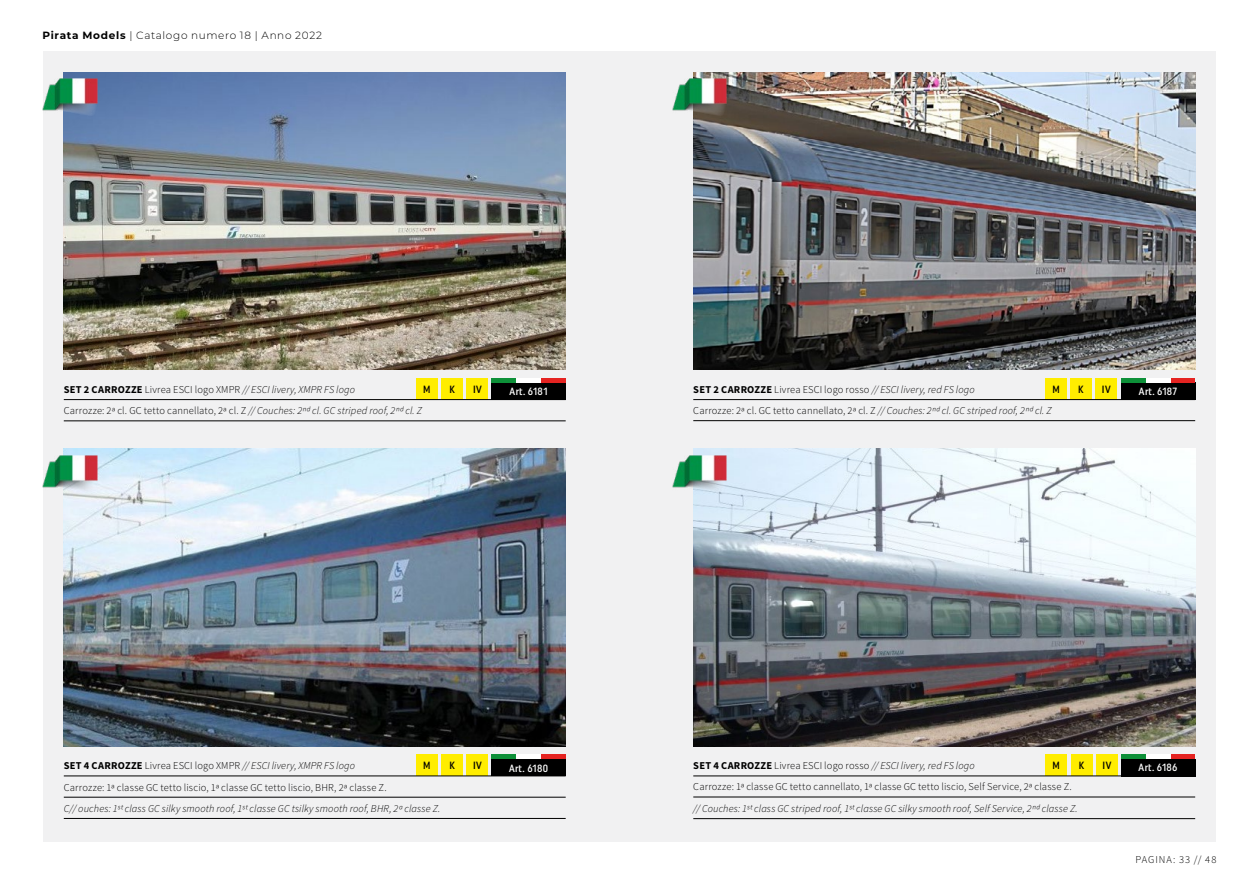
<style>
.page{position:relative;width:1259px;height:893px;background:#fff}
.page>*{position:absolute;margin:0;border:0;box-sizing:border-box;transform-origin:0 0}
.t1{font:italic 300 10.5px "Source Sans Pro";letter-spacing:.015em;color:#000}
.t2{font:300 10.5px "Source Sans Pro";letter-spacing:.015em;color:#000}
.t3{font:300 10.5px "Montserrat";letter-spacing:.06em;color:#000}
.t4{font:500 10.5px "Uniform Condensed";letter-spacing:.025em;color:#fff}
.t5{font:500 10.5px "Uniform Condensed";letter-spacing:.045em;color:#000}
.t6{font:300 10.5px "Source Sans Pro";letter-spacing:.09em;color:#000}
.s1{font-weight:700}
.s2{font-weight:700;font-style:normal}
.s3{font-style:normal}
.s4{font-style:italic}
</style>
<div class="page">
<div style="left:629px;top:51px;width:587px;height:791px;background:#f1f1f2"></div>
<div style="left:43px;top:51px;width:586px;height:791px;background:#f1f1f2"></div>
<img style="left:693px;top:72px;width:502px;height:298px">
<img style="left:64px;top:449px;width:502px;height:297px">
<img style="left:64px;top:72px;width:502px;height:298px">
<img style="left:693px;top:449px;width:502px;height:297px">
<div style="left:1096px;top:755px;width:21px;height:21px;background:#ffed00"></div>
<div style="left:1095px;top:378px;width:22px;height:22px;background:#ffed00"></div>
<div style="left:1070px;top:378px;width:21px;height:22px;background:#ffed00"></div>
<div style="left:1071px;top:755px;width:21px;height:21px;background:#ffed00"></div>
<div style="left:467px;top:378px;width:21px;height:22px;background:#ffed00"></div>
<div style="left:467px;top:755px;width:21px;height:21px;background:#ffed00"></div>
<div style="left:441px;top:378px;width:22px;height:22px;background:#ffed00"></div>
<div style="left:441px;top:755px;width:22px;height:21px;background:#ffed00"></div>
<div style="left:416px;top:378px;width:21px;height:22px;background:#ffed00"></div>
<div style="left:1045px;top:378px;width:22px;height:22px;background:#ffed00"></div>
<div style="left:416px;top:755px;width:21px;height:21px;background:#ffed00"></div>
<div style="left:1045px;top:755px;width:22px;height:21px;background:#ffed00"></div>
<div style="left:1121px;top:759px;width:74px;height:17px;background:#000"></div>
<div style="left:1121px;top:383px;width:74px;height:17px;background:#000"></div>
<div style="left:491px;top:383px;width:75px;height:17px;background:#000"></div>
<div style="left:491px;top:760px;width:75px;height:16px;background:#000"></div>
<hr style="left:64px;top:776px;width:502px;height:1px;background:#000">
<hr style="left:693px;top:399px;width:502px;height:1px;background:#000">
<hr style="left:64px;top:399px;width:502px;height:1px;background:#000">
<hr style="left:693px;top:776px;width:502px;height:1px;background:#000">
<hr style="left:64px;top:797px;width:502px;height:1px;background:#000">
<hr style="left:693px;top:420px;width:502px;height:1px;background:#000">
<hr style="left:64px;top:421px;width:502px;height:1px;background:#000">
<hr style="left:693px;top:797px;width:502px;height:1px;background:#000">
<hr style="left:64px;top:818px;width:502px;height:1px;background:#000">
<hr style="left:693px;top:818px;width:502px;height:1px;background:#000">
<img style="left:672px;top:78px;width:55px;height:39px">
<img style="left:43px;top:78px;width:54px;height:39px">
<img style="left:672px;top:455px;width:55px;height:38px">
<img style="left:43px;top:455px;width:54px;height:38px">
<hr style="left:1170px;top:755px;width:25px;height:4px;background:#e52321">
<hr style="left:1145px;top:755px;width:25px;height:4px;background:#fff">
<hr style="left:1121px;top:755px;width:24px;height:4px;background:#0d9038">
<hr style="left:541px;top:755px;width:25px;height:4px;background:#e52321">
<hr style="left:516px;top:755px;width:25px;height:4px;background:#fff">
<hr style="left:491px;top:755px;width:25px;height:4px;background:#0d9038">
<div style="left:1170px;top:378px;width:25px;height:5px;background:#e52321"></div>
<div style="left:1145px;top:378px;width:25px;height:5px;background:#fff"></div>
<div style="left:1121px;top:378px;width:24px;height:5px;background:#0d9038"></div>
<div style="left:541px;top:378px;width:25px;height:5px;background:#e52321"></div>
<div style="left:516px;top:378px;width:25px;height:5px;background:#fff"></div>
<div style="left:491px;top:378px;width:25px;height:5px;background:#0d9038"></div>
<p class="t3" style="left:43px;top:28px;width:281px"><span class="s1">Pirata Models</span> | Catalogo numero 18 | Anno 2022</p>
<p class="t1" style="left:64px;top:383px;width:293px"><span class="s2">SET 2 CARROZZE</span> <span class="s3">Livrea ESCI logo XMPR</span> // ESCI livery, XMPR FS logo</p>
<p class="t1" style="left:693px;top:383px;width:283px"><span class="s2">SET 2 CARROZZE</span> <span class="s3">Livrea ESCI logo rosso</span> // ESCI livery, red FS logo</p>
<p class="t5" style="left:423px;top:383px;width:9px">M</p>
<p class="t5" style="left:1052px;top:383px;width:9px">M</p>
<p class="t5" style="left:449px;top:383px;width:7px">K</p>
<p class="t5" style="left:473px;top:383px;width:10px">IV</p>
<p class="t5" style="left:1078px;top:383px;width:7px">K</p>
<p class="t5" style="left:1102px;top:383px;width:10px">IV</p>
<p class="t4" style="left:509px;top:385px;width:40px">Art. 6181</p>
<p class="t4" style="left:1139px;top:385px;width:40px">Art. 6187</p>
<p class="t2" style="left:64px;top:404px;width:360px">Carrozze: 2ᵃ cl. GC tetto cannellato, 2ᵃ cl. Z <span class="s4">// Couches: 2nd cl. GC striped roof, 2nd cl. Z</span></p>
<p class="t2" style="left:693px;top:404px;width:360px">Carrozze: 2ᵃ cl. GC tetto cannellato, 2ᵃ cl. Z <span class="s4">// Couches: 2nd cl. GC striped roof, 2nd cl. Z</span></p>
<p class="t1" style="left:64px;top:759px;width:293px"><span class="s2">SET 4 CARROZZE</span> <span class="s3">Livrea ESCI logo XMPR</span> // ESCI livery, XMPR FS logo</p>
<p class="t4" style="left:509px;top:762px;width:41px">Art. 6180</p>
<p class="t1" style="left:693px;top:759px;width:283px"><span class="s2">SET 4 CARROZZE</span> <span class="s3">Livrea ESCI logo rosso</span> // ESCI livery, red FS logo</p>
<p class="t5" style="left:423px;top:759px;width:9px">M</p>
<p class="t5" style="left:1052px;top:759px;width:9px">M</p>
<p class="t4" style="left:1138px;top:761px;width:41px">Art. 6186</p>
<p class="t5" style="left:449px;top:759px;width:7px">K</p>
<p class="t5" style="left:473px;top:759px;width:10px">IV</p>
<p class="t5" style="left:1079px;top:759px;width:7px">K</p>
<p class="t5" style="left:1102px;top:759px;width:10px">IV</p>
<p class="t2" style="left:64px;top:781px;width:324px">Carrozze: 1ᵃ classe GC tetto liscio, 1ᵃ classe GC tetto liscio, BHR, 2ᵃ classe Z.</p>
<p class="t2" style="left:693px;top:781px;width:380px">Carrozze: 1ᵃ classe GC tetto cannellato, 1ᵃ classe GC tetto liscio, Self Service, 2ᵃ classe Z.</p>
<p class="t1" style="left:64px;top:802px;width:378px">C// ouches: 1st class GC silky smooth roof, 1st classe GC tsilky smooth roof, BHR, 2ᵃ classe Z.</p>
<p class="t1" style="left:693px;top:802px;width:386px">// Couches: 1st class GC striped roof, 1st classe GC silky smooth roof, Self Service, 2nd classe Z.</p>
<p class="t6" style="left:1135px;top:853px;width:82px">PAGINA: 33 // 48</p>
</div>
